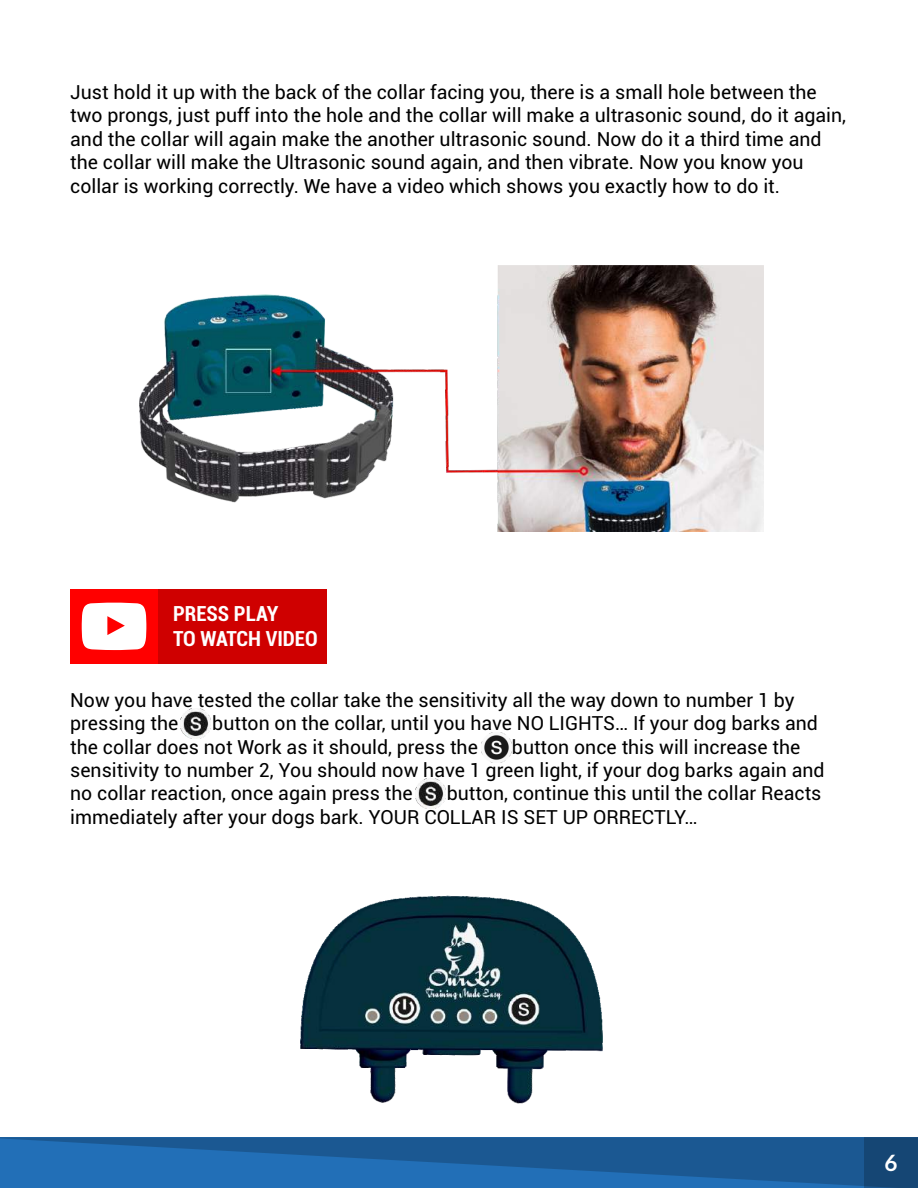
<style>
.page{position:relative;width:918px;height:1188px;background:#fff}
.page>*{position:absolute;margin:0;border:0;box-sizing:border-box;transform-origin:0 0}
.t1{font:700 22.5px "Lato";color:#fff}
.t2{font:700 condensed 21px/25.2px "Roboto";color:#fff}
.t3{font:19.5px/23.4px "Roboto";color:#000}
</style>
<div class="page">
<svg style="left:0;top:1137px;width:864px;height:51px"></svg>
<div style="left:864px;top:1137px;width:54px;height:51px;background:#154674"></div>
<img style="left:139px;top:265px;width:625px;height:267px">
<div style="left:158px;top:589px;width:168px;height:74px;background:#cf0000"></div>
<div style="left:70px;top:589px;width:88px;height:74px;background:#f00"></div>
<svg style="left:82px;top:603px;width:64px;height:47px"></svg>
<img style="left:181px;top:708px;width:30px;height:30px">
<img style="left:481px;top:732px;width:30px;height:30px">
<img style="left:416px;top:779px;width:30px;height:30px">
<img style="left:300px;top:895px;width:303px;height:209px">
<p class="t3" style="left:70px;top:82px;width:777px">Just hold it up with the back of the collar facing you, there is a small hole between the two prongs, just puff into the hole and the collar will make a ultrasonic sound, do it again, and the collar will again make the another ultrasonic sound. Now do it a third time and the collar will make the Ultrasonic sound again, and then vibrate. Now you know you collar is working correctly. We have a video which shows you exactly how to do it.</p>
<p class="t2" style="left:173px;top:603px;width:146px">PRESS PLAY<br>TO WATCH VIDEO</p>
<p class="t3" style="left:70px;top:690px;width:726px">Now you have tested the collar take the sensitivity all the way down to number 1 by pressing the</p>
<p class="t3" style="left:70px;top:714px;width:749px;text-indent:142px">button on the collar, until you have NO LIGHTS… If your dog barks and the collar does not Work as it should, press the</p>
<p class="t3" style="left:70px;top:737px;width:756px;text-indent:442px">button once this will increase the sensitivity to number 2, You should now have 1 green light, if your dog barks again and no collar reaction, once again press the</p>
<p class="t3" style="left:70px;top:784px;width:753px;text-indent:376px">button, continue this until the collar Reacts immediately after your dogs bark. YOUR COLLAR IS SET UP ORRECTLY…</p>
<p class="t1" style="left:885px;top:1153px;width:15px">6</p>
</div>
